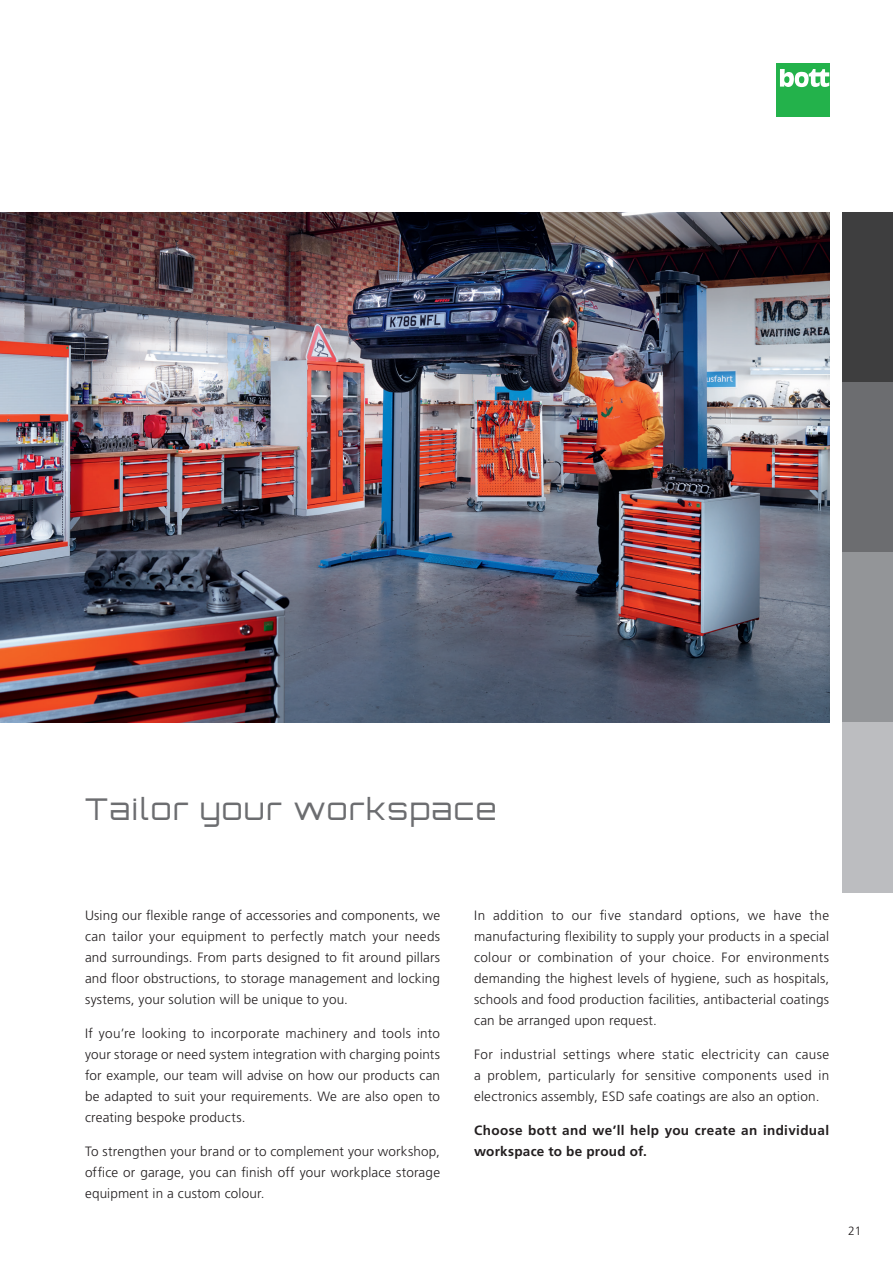
<style>
.page{position:relative;width:893px;height:1263px;background:#fff}
.page>*{position:absolute;margin:0;border:0;box-sizing:border-box;transform-origin:0 0}
.t1{font:300 30px "Orbitron CE";letter-spacing:.055em;color:#6c6d70}
.t2{font:300 13.5px/21px "Frutiger LT Pro";letter-spacing:.015em;color:#231f20;text-align:justify}
.t3{font:700 13.5px/21px "Frutiger LT Pro";letter-spacing:.025em;color:#231f20}
.t4{font:300 12px "Frutiger LT Pro";color:#231f20}
</style>
<div class="page">
<div style="left:842px;top:213px;width:51px;height:170px;background:#3e3e3f"></div>
<div style="left:842px;top:383px;width:51px;height:170px;background:#6c6d70"></div>
<div style="left:842px;top:553px;width:51px;height:170px;background:#939598"></div>
<div style="left:842px;top:723px;width:51px;height:170px;background:#bcbdc0"></div>
<div style="left:776px;top:64px;width:53px;height:53px;background:#23b24b"></div>
<svg style="left:780px;top:69px;width:49px;height:18px"></svg>
<img style="left:0;top:213px;width:829px;height:510px">
<h1 class="t1" style="left:85px;top:791px;width:413px">Tailor your workspace</h1>
<p class="t2" style="left:85px;top:905px;width:357px">Using our flexible range of accessories and components, we can tailor your equipment to perfectly match your needs and surroundings. From parts designed to fit around pillars and floor obstructions, to storage management and locking systems, your solution will be unique to you.</p>
<p class="t2" style="left:85px;top:1023px;width:357px">If you’re looking to incorporate machinery and tools into your storage or need system integration with charging points for example, our team will advise on how our products can be adapted to suit your requirements. We are also open to creating bespoke products.</p>
<p class="t2" style="left:85px;top:1141px;width:357px">To strengthen your brand or to complement your workshop, office or garage, you can finish off your workplace storage equipment in a custom colour.</p>
<p class="t2" style="left:474px;top:905px;width:357px">In addition to our five standard options, we have the manufacturing flexibility to supply your products in a special colour or combination of your choice. For environments demanding the highest levels of hygiene, such as hospitals, schools and food production facilities, antibacterial coatings can be arranged upon request.</p>
<p class="t2" style="left:474px;top:1044px;width:357px">For industrial settings where static electricity can cause a problem, particularly for sensitive components used in electronics assembly, ESD safe coatings are also an option.</p>
<p class="t3" style="left:474px;top:1120px;width:357px">Choose bott and we’ll help you create an individual workspace to be proud of.</p>
<p class="t4" style="left:848px;top:1224px;width:15px">21</p>
</div>
